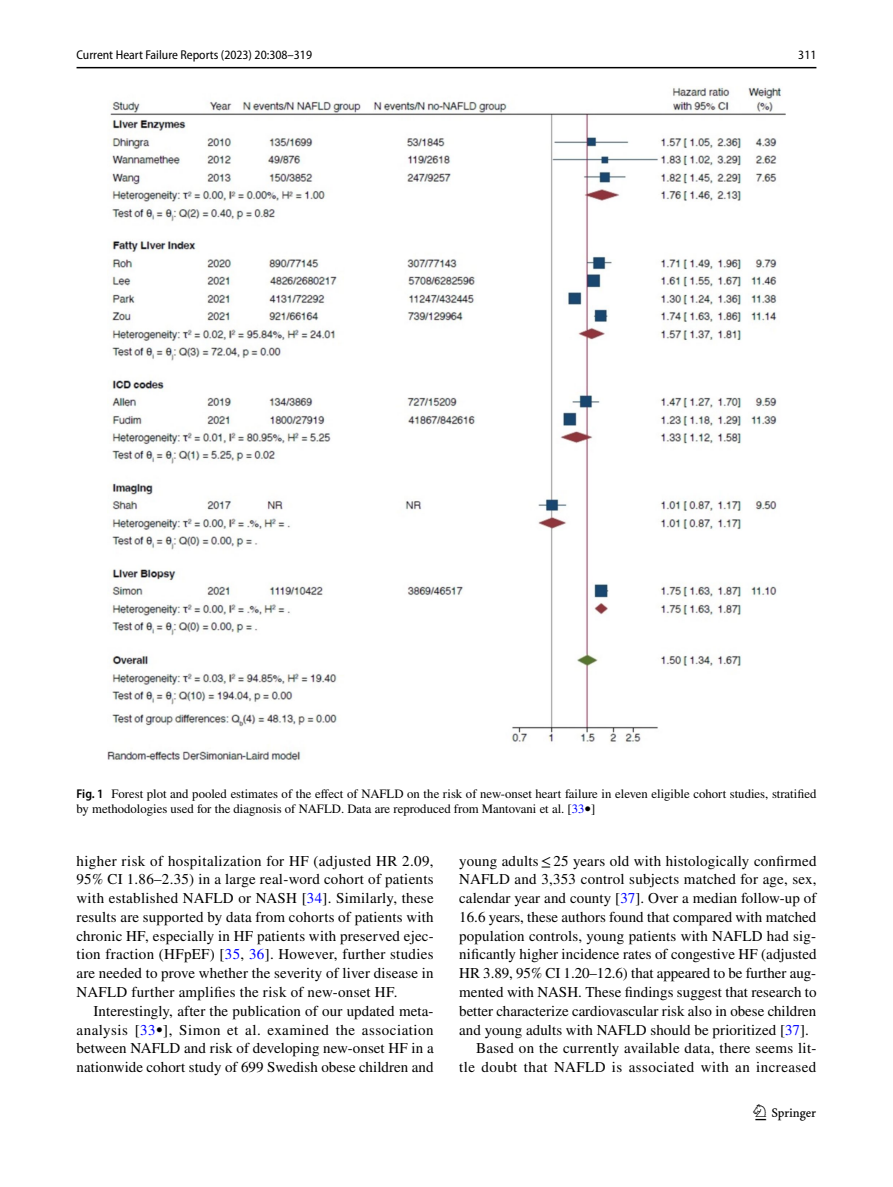
<style>
.page{position:relative;width:893px;height:1187px;background:#fff}
.page>*{position:absolute;margin:0;border:0;box-sizing:border-box;transform-origin:0 0}
.t1{font:22.5px "Springnew Regular 2";color:#000}
.t2{font:15px/18.8px "STIX";letter-spacing:.005em;color:#000;text-align:justify}
.t3{font:15px "STIX";letter-spacing:.03em;color:#000}
.t4{font:12.75px/15px "STIX";color:#000}
.t5{font:semi-condensed 12.75px "Myriad Pro";color:#000}
.s1{font-family:"Myriad Pro";font-weight:600;font-stretch:semi-condensed}
.s2{color:#00f}
.s3{font-size:12.75px}
</style>
<div class="page">
<hr style="left:77px;top:67px;width:739px;height:1px;background:#000">
<img style="left:108px;top:87px;width:677px;height:674px">
<p class="t5" style="left:77px;top:48px;width:237px">Current Heart Failure Reports (2023) 20:308–319</p>
<p class="t5" style="left:798px;top:48px;width:20px">311</p>
<p class="t4" style="left:77px;top:787px;width:741px"><span class="s1">Fig. 1</span> Forest plot and pooled estimates of the effect of NAFLD on the risk of new-onset heart failure in eleven eligible cohort studies, stratified by methodologies used for the diagnosis of NAFLD. Data are reproduced from Mantovani et al. [<span class="s2">33</span>•]</p>
<p class="t2" style="left:77px;top:852px;width:359px">higher risk of hospitalization for HF (adjusted HR 2.09, 95% CI 1.86–2.35) in a large real-word cohort of patients with established NAFLD or NASH [<span class="s2">34</span>]. Similarly, these results are supported by data from cohorts of patients with chronic HF, especially in HF patients with preserved ejec&shy;tion fraction (HFpEF) [<span class="s2">35</span>, <span class="s2">36</span>]. However, further studies are needed to prove whether the severity of liver disease in NAFLD further amplifies the risk of new-onset HF.</p>
<p class="t2" style="left:77px;top:1002px;width:359px;text-indent:17px">Interestingly, after the publication of our updated meta&shy;analysis [<span class="s2">33</span><span class="s3">•</span>], Simon et al. examined the association between NAFLD and risk of developing new-onset HF in a nationwide cohort study of 699 Swedish obese children and</p>
<p class="t2" style="left:459px;top:852px;width:359px">young adults≤25 years old with histologically confirmed</p>
<p class="t2" style="left:459px;top:871px;width:359px">NAFLD and 3,353 control subjects matched for age, sex,</p>
<p class="t2" style="left:459px;top:889px;width:359px">calendar year and county [<span class="s2">37</span>]. Over a median follow-up of</p>
<p class="t2" style="left:459px;top:908px;width:359px">16.6 years, these authors found that compared with matched</p>
<p class="t2" style="left:459px;top:927px;width:358px">population controls, young patients with NAFLD had sig-</p>
<p class="t2" style="left:459px;top:946px;width:359px">nificantly higher incidence rates of congestive HF (adjusted</p>
<p class="t2" style="left:459px;top:964px;width:358px">HR 3.89, 95% CI 1.20–12.6) that appeared to be further aug-</p>
<p class="t2" style="left:459px;top:983px;width:359px">mented with NASH. These findings suggest that research to</p>
<p class="t2" style="left:459px;top:1002px;width:359px">better characterize cardiovascular risk also in obese children</p>
<p class="t2" style="left:459px;top:1021px;width:351px">and young adults with NAFLD should be prioritized [<span class="s2">37</span>].</p>
<p class="t2" style="left:476px;top:1039px;width:342px">Based on the currently available data, there seems lit-</p>
<p class="t3" style="left:459px;top:1056px;width:359px">tle doubt that NAFLD is associated with an increased</p>
<h1 class="t1" style="left:755px;top:1104px;width:62px">1 3</h1>
</div>
